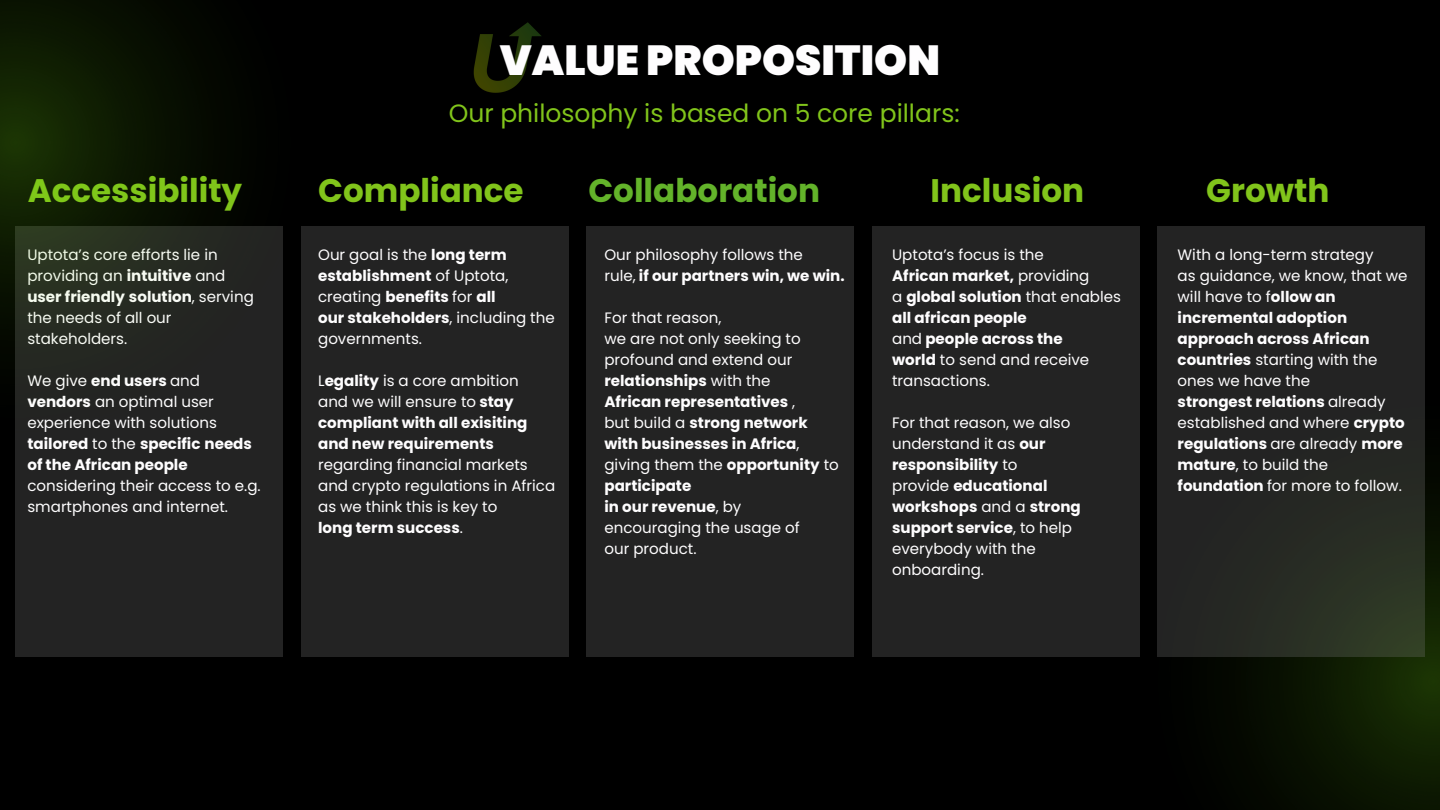
<style>
.page{position:relative;width:1440px;height:810px;background:#000}
.page>*{position:absolute;margin:0;border:0;box-sizing:border-box;transform-origin:0 0}
.t1{font:900 42px "Poppins";color:#fefdfe}
.t2{font:700 32.6px "Poppins";color:#81c41b}
.t3{font:700 32.6px "Poppins";color:#63b32a}
.t4{font:25px "Poppins";color:#81c41b}
.t5{font:15.1px/21px "Poppins";color:#fefdfe}
.t6{font:700 15.1px/21px "Poppins";color:#fefdfe}
.s1{font-weight:700}
.s2{font-weight:400}
</style>
<div class="page">
<img style="left:473px;top:22px;width:68px;height:71px">
<div style="left:15px;top:227px;width:268px;height:430px;background:#232323"></div>
<img style="left:1139px;top:358px;width:301px;height:452px">
<div style="left:301px;top:227px;width:267px;height:430px;background:#232323"></div>
<div style="left:587px;top:227px;width:267px;height:430px;background:#232323"></div>
<div style="left:872px;top:227px;width:267px;height:430px;background:#232323"></div>
<div style="left:1157px;top:227px;width:268px;height:430px;background:linear-gradient(to bottom,#211f23,#282e24)"></div>
<img style="left:0;top:0;width:339px;height:330px">
<p class="t1" style="left:500px;top:31px;width:442px">VALUE PROPOSITION</p>
<p class="t4" style="left:449px;top:95px;width:512px">Our philosophy is based on 5 core pillars:</p>
<h2 class="t2" style="left:28px;top:168px;width:216px">Accessibility</h2>
<p class="t2" style="left:318px;top:168px;width:207px">Compliance</p>
<h1 class="t3" style="left:588px;top:168px;width:233px">Collaboration</h1>
<h3 class="t2" style="left:931px;top:168px;width:155px">Inclusion</h3>
<h2 class="t2" style="left:1206px;top:168px;width:125px">Growth</h2>
<h2 class="t5" style="left:27px;top:244px;width:228px">Uptota’s core efforts lie in providing an <span class="s1">intuitive</span> and <span class="s1">user friendly solution</span>, serving the needs of all our stakeholders.</h2>
<h2 class="t5" style="left:27px;top:370px;width:235px">We give <span class="s1">end users</span> and <span class="s1">vendors</span> an optimal user experience with solutions <span class="s1">tailored</span> to the <span class="s1">specific needs of the African people </span>considering their access to e.g. smartphones and internet.</h2>
<p class="t5" style="left:604px;top:244px;width:200px">Our philosophy follows the</p>
<p class="t6" style="left:604px;top:265px;width:242px"><span class="s2">rule,</span> if our partners win, we win.</p>
<p class="t5" style="left:604px;top:307px;width:119px">For that reason,</p>
<p class="t5" style="left:604px;top:328px;width:198px">we are not only seeking to</p>
<p class="t5" style="left:604px;top:349px;width:189px">profound and extend our</p>
<p class="t6" style="left:604px;top:370px;width:168px">relationships <span class="s2">with the</span></p>
<p class="t6" style="left:604px;top:391px;width:192px">African representatives <span class="s2">,</span></p>
<p class="t6" style="left:604px;top:412px;width:205px"><span class="s2">but build a</span> strong network</p>
<p class="t6" style="left:604px;top:433px;width:197px">with businesses in Africa<span class="s2">,</span></p>
<p class="t6" style="left:604px;top:454px;width:236px"><span class="s2">giving them the</span> opportunity <span class="s2">to </span>participate</p>
<p class="t6" style="left:604px;top:496px;width:139px">in our revenue<span class="s2">, by</span></p>
<p class="t5" style="left:604px;top:517px;width:197px">encouraging the usage of</p>
<p class="t5" style="left:604px;top:538px;width:94px">our product.</p>
<p class="t5" style="left:892px;top:244px;width:153px">Uptota’s focus is the</p>
<p class="t6" style="left:892px;top:265px;width:199px">African market, <span class="s2">providing</span></p>
<p class="t6" style="left:892px;top:286px;width:230px"><span class="s2">a</span> global solution <span class="s2">that enables </span>all african people</p>
<p class="t6" style="left:892px;top:328px;width:172px"><span class="s2">and</span> people across the</p>
<p class="t5" style="left:892px;top:349px;width:199px"><span class="s1">world</span> to send and receive</p>
<p class="t5" style="left:892px;top:370px;width:99px">transactions.</p>
<p class="t5" style="left:892px;top:412px;width:180px">For that reason, we also understand it as <span class="s1">our responsibility</span> to</p>
<p class="t6" style="left:892px;top:475px;width:190px"><span class="s2">provide</span> educational workshops <span class="s2">and a</span> strong</p>
<p class="t6" style="left:892px;top:517px;width:182px">support service<span class="s2">, to help</span></p>
<p class="t5" style="left:892px;top:538px;width:145px">everybody with the</p>
<p class="t5" style="left:892px;top:559px;width:93px">onboarding.</p>
<h2 class="t5" style="left:318px;top:244px;width:190px">Our goal is the <span class="s1">long term</span></h2>
<p class="t6" style="left:318px;top:265px;width:192px">establishment <span class="s2">of Uptota,</span></p>
<p class="t5" style="left:318px;top:286px;width:179px">creating <span class="s1">benefits</span> for <span class="s1">all</span></p>
<p class="t5" style="left:318px;top:307px;width:238px"><span class="s1">our stakeholders</span>, including the governments.</p>
<p class="t5" style="left:318px;top:370px;width:202px">L<span class="s1">egality</span> is a core ambition</p>
<p class="t5" style="left:318px;top:391px;width:197px">and we will ensure to <span class="s1">stay</span></p>
<p class="t5" style="left:318px;top:412px;width:239px"><span class="s1">compliant with all exisiting and new requirements </span>regarding financial markets and crypto regulations in Africa</p>
<p class="t5" style="left:318px;top:496px;width:181px">as we think this is key to</p>
<p class="t6" style="left:318px;top:517px;width:146px">long term success<span class="s2">.</span></p>
<p class="t5" style="left:1178px;top:244px;width:198px">With a long-term strategy</p>
<p class="t5" style="left:1178px;top:265px;width:231px">as guidance, we know, that we will have to f<span class="s1">ollow an incremental adoption</span></p>
<p class="t6" style="left:1178px;top:328px;width:193px">approach across African</p>
<p class="t5" style="left:1178px;top:349px;width:201px"><span class="s1">countries</span> starting with the ones we have the</p>
<p class="t5" style="left:1178px;top:391px;width:229px"><span class="s1">strongest relations</span> already established and where <span class="s1">crypto regulations</span> are already <span class="s1">more mature</span>, to build the <span class="s1">foundation</span> for more to follow.</p>
</div>
